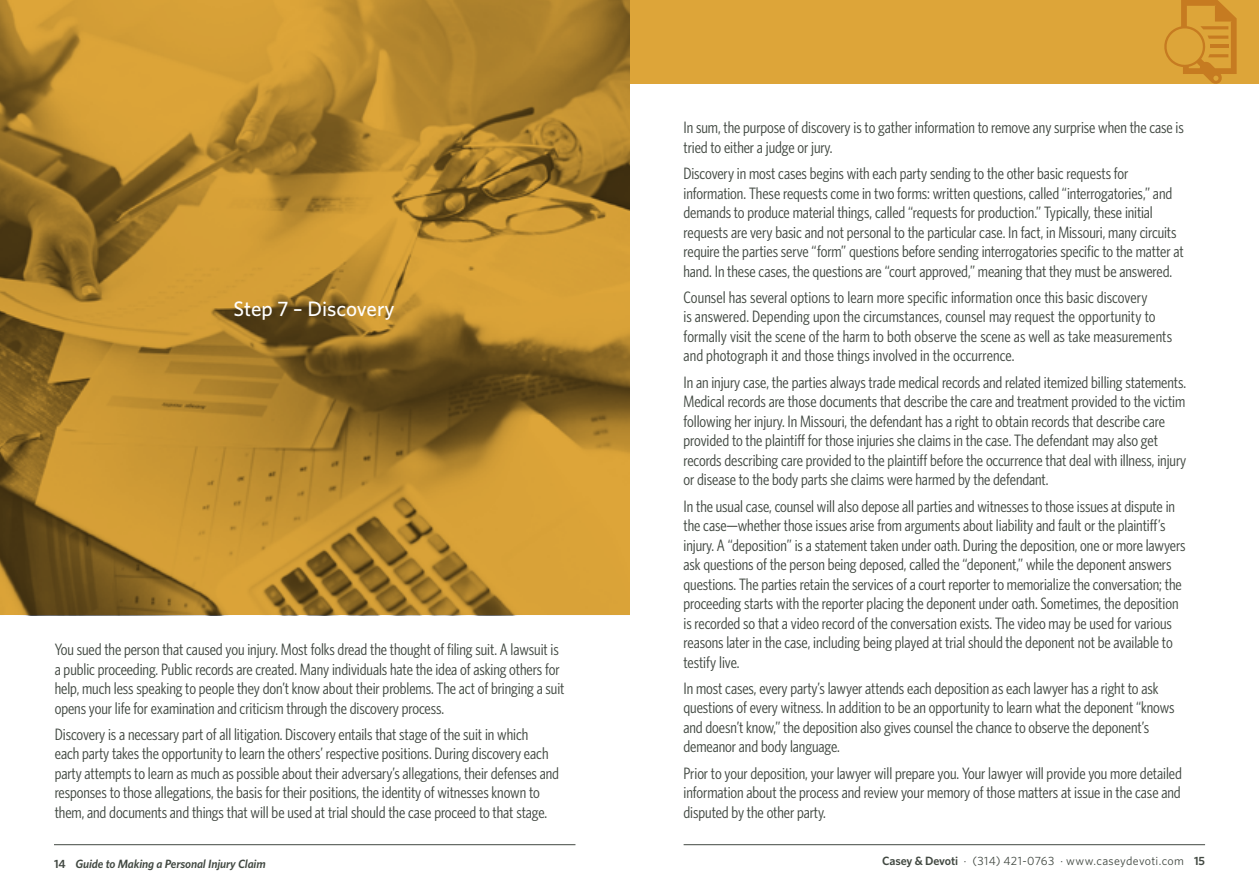
<style>
.page{position:relative;width:1259px;height:893px;background:#fff}
.page>*{position:absolute;margin:0;border:0;box-sizing:border-box;transform-origin:0 0}
.t1{font:500 21px "Whitney HTF";color:#fff}
.t2{font:condensed 16.5px/19.5px "Whitney HTF";letter-spacing:-.005em;color:#414841}
.t3{font:12px "Whitney HTF";letter-spacing:.025em;color:#414841}
.t4{font:italic 600 12px "Whitney HTF";letter-spacing:-.01em;color:#414841}
.s1{font-style:normal}
.s2{font-weight:600}
</style>
<div class="page">
<div style="left:0;top:0;width:1259px;height:84px;background:#dda539"></div>
<svg style="left:0;top:0;width:629px;height:615px;background:#b0832d"></svg>
<svg style="left:1164px;top:0;width:72px;height:84px"></svg>
<hr style="left:54px;top:844px;width:521px;height:1px;background:#414841">
<hr style="left:683px;top:844px;width:522px;height:1px;background:#414841">
<p class="t1" style="left:233px;top:296px;width:163px">Step 7 – Discovery</p>
<p class="t2" style="left:55px;top:639px;width:511px">You sued the person that caused you injury. Most folks dread the thought of filing suit. A lawsuit is a public proceeding. Public records are created. Many individuals hate the idea of asking others for help, much less speaking to people they don’t know about their problems. The act of bringing a suit opens your life for examination and criticism through the discovery process.</p>
<p class="t2" style="left:55px;top:724px;width:506px">Discovery is a necessary part of all litigation. Discovery entails that stage of the suit in which<br>each party takes the opportunity to learn the others’ respective positions. During discovery each party attempts to learn as much as possible about their adversary’s allegations, their defenses and responses to those allegations, the basis for their positions, the identity of witnesses known to them, and documents and things that will be used at trial should the case proceed to that stage.</p>
<p class="t4" style="left:54px;top:856px;width:213px"><span class="s1">14</span> Guide to Making a Personal Injury Claim</p>
<p class="t2" style="left:683px;top:118px;width:502px">In sum, the purpose of discovery is to gather information to remove any surprise when the case is tried to either a judge or jury.</p>
<p class="t2" style="left:683px;top:164px;width:501px">Discovery in most cases begins with each party sending to the other basic requests for information. These requests come in two forms: written questions, called “interrogatories,” and demands to produce material things, called “requests for production.” Typically, these initial requests are very basic and not personal to the particular case. In fact, in Missouri, many circuits require the parties serve “form” questions before sending interrogatories specific to the matter at hand. In these cases, the questions are “court approved,” meaning that they must be answered.</p>
<p class="t2" style="left:683px;top:287px;width:490px">Counsel has several options to learn more specific information once this basic discovery<br>is answered. Depending upon the circumstances, counsel may request the opportunity to formally visit the scene of the harm to both observe the scene as well as take measurements and photograph it and those things involved in the occurrence.</p>
<p class="t2" style="left:683px;top:372px;width:504px">In an injury case, the parties always trade medical records and related itemized billing statements.<br>Medical records are those documents that describe the care and treatment provided to the victim following her injury. In Missouri, the defendant has a right to obtain records that describe care provided to the plaintiff for those injuries she claims in the case. The defendant may also get records describing care provided to the plaintiff before the occurrence that deal with illness, injury or disease to the body parts she claims were harmed by the defendant.</p>
<p class="t2" style="left:683px;top:496px;width:504px">In the usual case, counsel will also depose all parties and witnesses to those issues at dispute in the case—whether those issues arise from arguments about liability and fault or the plaintiff’s injury. A “deposition” is a statement taken under oath. During the deposition, one or more lawyers ask questions of the person being deposed, called the “deponent,” while the deponent answers questions. The parties retain the services of a court reporter to memorialize the conversation; the proceeding starts with the reporter placing the deponent under oath. Sometimes, the deposition is recorded so that a video record of the conversation exists. The video may be used for various reasons later in the case, including being played at trial should the deponent not be available to testify live.</p>
<p class="t2" style="left:683px;top:678px;width:492px">In most cases, every party’s lawyer attends each deposition as each lawyer has a right to ask questions of every witness. In addition to be an opportunity to learn what the deponent “knows and doesn’t know,” the deposition also gives counsel the chance to observe the deponent’s demeanor and body language.</p>
<p class="t2" style="left:683px;top:763px;width:500px;text-align:justify">Prior to your deposition, your lawyer will prepare you. Your lawyer will provide you more detailed information about the process and review your memory of those matters at issue in the case and disputed by the other party.</p>
<p class="t3" style="left:882px;top:854px;width:324px"><span class="s2">Casey &amp; Devoti</span> · (314) 421-0763 · www.caseydevoti.com <span class="s2">15</span></p>
</div>
